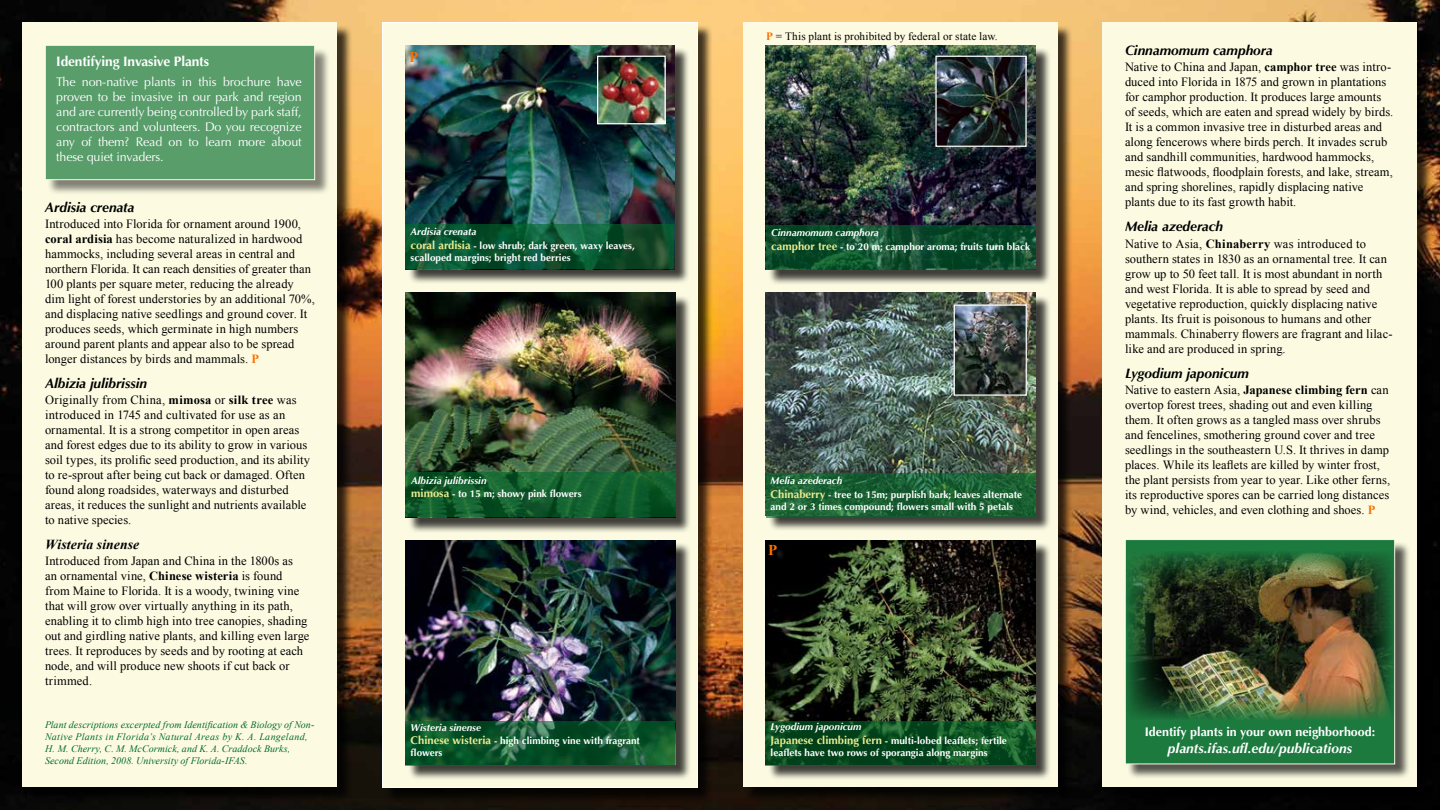
<style>
.page{position:relative;width:1440px;height:810px;background:#fff}
.page>*{position:absolute;margin:0;border:0;box-sizing:border-box;transform-origin:0 0}
.t1{font:700 15px "Times New Roman";color:#ff7000}
.t2{font:italic 700 13.75px "Optima LT Pro";letter-spacing:-.005em;color:#000}
.t3{font:italic 700 13.75px "Optima LT Pro";color:#fff}
.t4{font:700 13.75px "Optima LT Pro";letter-spacing:-.01em;color:#fff}
.t5{font:italic 700 13.75px "Times New Roman";letter-spacing:.01em;color:#000}
.t6{font:12.5px/15px "Times New Roman";letter-spacing:.005em;color:#000}
.t7{font:12.5px/15px "Optima LT Pro";letter-spacing:-.01em;color:#fff;text-align:justify}
.t8{font:700 12.5px "Optima LT Pro";color:#fff}
.t9{font:11.25px "Times New Roman";letter-spacing:.01em;color:#000}
.t10{font:700 10px/13.5px "Optima LT Pro";color:#fff}
.t11{font:italic 10px/12px "Times New Roman";letter-spacing:.005em;color:#006a2a}
.s1{font-weight:700}
.s2{font-weight:700;color:#ff7000}
.s3{font-style:italic}
.s4{font-size:11.25px;color:#eaec90}
</style>
<div class="page">
<img style="left:0;top:0;width:1440px;height:810px">
<div style="left:24px;top:24px;width:329px;height:779px;background:#000;opacity:.75"></div>
<div style="left:22px;top:22px;width:316px;height:766px;background:#fcfbe2"></div>
<div style="left:384px;top:24px;width:329px;height:779px;background:#000;opacity:.75"></div>
<div style="left:382px;top:22px;width:316px;height:766px;background:#fcfbe2;border:1px solid #fff"></div>
<div style="left:1104px;top:24px;width:329px;height:779px;background:#000;opacity:.75"></div>
<div style="left:1102px;top:22px;width:316px;height:766px;background:#fcfbe2"></div>
<div style="left:744px;top:24px;width:329px;height:779px;background:#000;opacity:.75"></div>
<div style="left:743px;top:22px;width:315px;height:766px;background:#fcfbe2"></div>
<div style="left:1127px;top:541px;width:284px;height:239px;background:#000;opacity:.75"></div>
<div style="left:1125px;top:539px;width:270px;height:225px;background:#1c7a3e;border:1px solid #fafae5"></div>
<div style="left:407px;top:294px;width:284px;height:239px;background:#000;opacity:.75"></div>
<img style="left:406px;top:292px;width:270px;height:180px">
<div style="left:407px;top:542px;width:284px;height:238px;background:#000;opacity:.75"></div>
<img style="left:406px;top:540px;width:270px;height:225px">
<div style="left:767px;top:47px;width:284px;height:238px;background:#000;opacity:.75"></div>
<img style="left:766px;top:45px;width:270px;height:180px">
<div style="left:767px;top:542px;width:284px;height:238px;background:#000;opacity:.75"></div>
<img style="left:766px;top:540px;width:270px;height:181px">
<div style="left:407px;top:47px;width:283px;height:237px;background:#000;opacity:.75"></div>
<img style="left:406px;top:45px;width:268px;height:179px">
<img style="left:1126px;top:551px;width:269px;height:169px">
<div style="left:767px;top:294px;width:284px;height:237px;background:#000;opacity:.75"></div>
<img style="left:766px;top:292px;width:270px;height:181px">
<img style="left:599px;top:58px;width:65px;height:64px">
<div style="left:597px;top:56px;width:69px;height:68px;border:1px solid #fff"></div>
<img style="left:937px;top:58px;width:88px;height:87px">
<div style="left:935px;top:56px;width:92px;height:91px;border:1px solid #fff"></div>
<img style="left:956px;top:306px;width:69px;height:88px">
<div style="left:954px;top:304px;width:73px;height:92px;border:1px solid #fff"></div>
<svg style="left:766px;top:225px;width:270px;height:45px;background:#0f4e2d"></svg>
<svg style="left:406px;top:721px;width:269px;height:45px;background:#0f562d"></svg>
<div style="left:47px;top:47px;width:284px;height:148px;background:#000;opacity:.75"></div>
<div style="left:45px;top:45px;width:270px;height:135px;background:#589d6a;border:1px solid #fafae5"></div>
<svg style="left:405px;top:472px;width:271px;height:46px;background:#115b2b"></svg>
<svg style="left:766px;top:473px;width:270px;height:45px;background:#1c6134"></svg>
<svg style="left:765px;top:721px;width:271px;height:45px;background:#0b4d21"></svg>
<svg style="left:406px;top:224px;width:268px;height:45px;background:#0c5531"></svg>
<p class="t4" style="left:56px;top:53px;width:154px">Identifying Invasive Plants</p>
<p class="t7" style="left:56px;top:75px;width:247px">The non-native plants in this brochure have proven to be invasive in our park and region and are currently being controlled by park staff, contractors and volunteers. Do you recognize any of them? Read on to learn more about these quiet invaders.</p>
<p class="t2" style="left:45px;top:198px;width:91px">Ardisia crenata</p>
<p class="t6" style="left:45px;top:216px;width:272px">Introduced into Florida for ornament around 1900, <span class="s1">coral ardisia</span> has become naturalized in hardwood hammocks, including several areas in central and northern Florida. It can reach densities of greater than 100 plants per square meter, reducing the already dim light of forest understories by an additional 70%, and displacing native seedlings and ground cover. It produces seeds, which germinate in high numbers around parent plants and appear also to be spread longer distances by birds and mammals. <span class="s2">P</span></p>
<p class="t2" style="left:45px;top:375px;width:104px">Albizia julibrissin</p>
<p class="t6" style="left:45px;top:392px;width:267px">Originally from China, <span class="s1">mimosa</span> or <span class="s1">silk tree</span> was introduced in 1745 and cultivated for use as an ornamental. It is a strong competitor in open areas and forest edges due to its ability to grow in various soil types, its prolific seed production, and its ability to re-sprout after being cut back or damaged. Often found along roadsides, waterways and disturbed areas, it reduces the sunlight and nutrients available to native species.</p>
<p class="t5" style="left:45px;top:535px;width:96px">Wisteria sinense</p>
<p class="t6" style="left:45px;top:554px;width:266px">Introduced from Japan and China in the 1800s as<br>an ornamental vine, <span class="s1">Chinese wisteria</span> is found from Maine to Florida. It is a woody, twining vine that will grow over virtually anything in its path, enabling it to climb high into tree canopies, shading out and girdling native plants, and killing even large trees. It reproduces by seeds and by rooting at each node, and will produce new shoots if cut back or trimmed.</p>
<p class="t11" style="left:45px;top:719px;width:271px">Plant descriptions excerpted from Identification &amp; Biology of Non-Native Plants in Florida’s Natural Areas by K. A. Langeland, H. M. Cherry, C. M. McCormick, and K. A. Craddock Burks, Second Edition, 2008. University of Florida-IFAS.</p>
<p class="t1" style="left:409px;top:47px;width:11px">P</p>
<p class="t10" style="left:411px;top:225px;width:226px"><span class="s3">Ardisia crenata<br></span><span class="s4">coral ardisia</span> - low shrub; dark green, waxy leaves,</p>
<p class="t10" style="left:411px;top:251px;width:161px">scalloped margins; bright red berries</p>
<p class="t9" style="left:766px;top:28px;width:233px"><span class="s2">P</span> = This plant is prohibited by federal or state law.</p>
<p class="t10" style="left:771px;top:226px;width:261px"><span class="s3">Cinnamomum camphora<br></span><span class="s4">camphor tree</span> - to 20 m; camphor aroma; fruits turn black</p>
<p class="t10" style="left:411px;top:474px;width:172px"><span class="s3">Albizia julibrissin<br></span><span class="s4">mimosa</span> - to 15 m; showy pink flowers</p>
<p class="t10" style="left:771px;top:474px;width:253px"><span class="s3">Melia azederach<br></span><span class="s4">Chinaberry</span> - tree to 15m; purplish bark; leaves alternate</p>
<p class="t10" style="left:771px;top:499px;width:244px">and 2 or 3 times compound; flowers small with 5 petals</p>
<p class="t10" style="left:411px;top:720px;width:231px"><span class="s3">Wisteria sinense<br></span><span class="s4">Chinese wisteria</span> - high climbing vine with fragrant</p>
<p class="t10" style="left:411px;top:746px;width:33px">flowers</p>
<p class="t1" style="left:768px;top:540px;width:11px">P</p>
<p class="t10" style="left:771px;top:720px;width:238px"><span class="s3">Lygodium japonicum<br></span><span class="s4">Japanese climbing fern</span> - multi-lobed leaflets; fertile</p>
<p class="t10" style="left:771px;top:746px;width:219px">leaflets have two rows of sporangia along margins</p>
<p class="t2" style="left:1125px;top:42px;width:149px">Cinnamomum camphora</p>
<p class="t6" style="left:1125px;top:59px;width:270px">Native to China and Japan, <span class="s1">camphor tree</span> was intro&shy;duced into Florida in 1875 and grown in plantations for camphor production. It produces large amounts of seeds, which are eaten and spread widely by birds.<br>It is a common invasive tree in disturbed areas and along fencerows where birds perch. It invades scrub and sandhill communities, hardwood hammocks, mesic flatwoods, floodplain forests, and lake, stream, and spring shorelines, rapidly displacing native plants due to its fast growth habit.</p>
<p class="t2" style="left:1125px;top:218px;width:100px">Melia azederach</p>
<p class="t6" style="left:1125px;top:236px;width:269px">Native to Asia, <span class="s1">Chinaberry</span> was introduced to southern states in 1830 as an ornamental tree. It can grow up to 50 feet tall. It is most abundant in north and west Florida. It is able to spread by seed and vegetative reproduction, quickly displacing native plants. Its fruit is poisonous to humans and other mammals. Chinaberry flowers are fragrant and lilac&shy;like and are produced in spring.</p>
<p class="t2" style="left:1125px;top:364px;width:126px">Lygodium japonicum</p>
<p class="t6" style="left:1125px;top:382px;width:267px">Native to eastern Asia, <span class="s1">Japanese climbing fern</span> can overtop forest trees, shading out and even killing them. It often grows as a tangled mass over shrubs and fencelines, smothering ground cover and tree seedlings in the southeastern U.S. It thrives in damp places. While its leaflets are killed by winter frost, the plant persists from year to year. Like other ferns, its reproductive spores can be carried long distances by wind, vehicles, and even clothing and shoes. <span class="s2">P</span></p>
<p class="t8" style="left:1145px;top:723px;width:232px">Identify plants in your own neighborhood:</p>
<p class="t3" style="left:1168px;top:740px;width:186px">plants.ifas.ufl.edu/publications</p>
</div>
